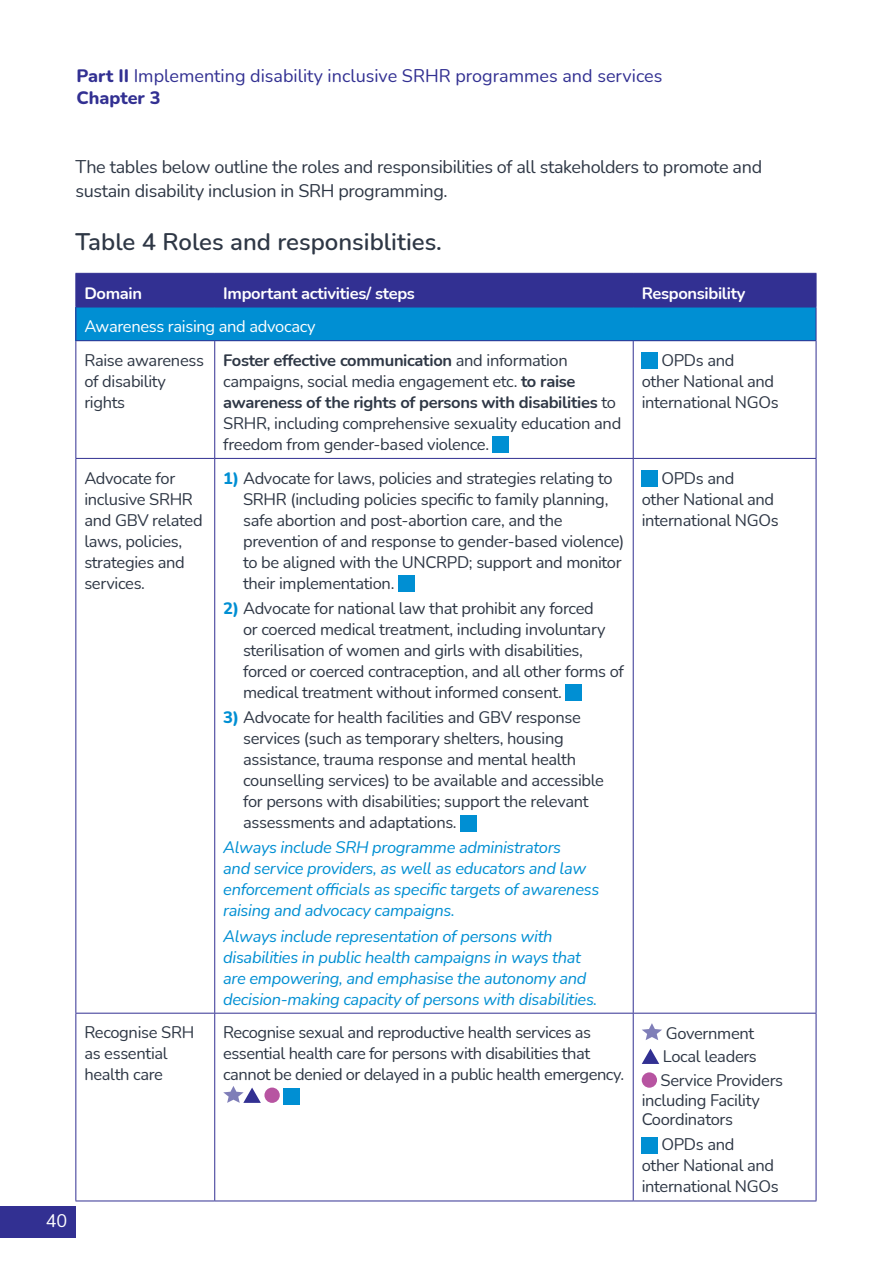
<style>
.page{position:relative;width:893px;height:1263px;background:#fff}
.page>*{position:absolute;margin:0;border:0;box-sizing:border-box;transform-origin:0 0}
.box_grey_heading_no{font:600 24px "Nunito";color:#2e3745}
.body_copy{font:18px/24px "Nunito";letter-spacing:-.02em;color:#2e3745}
.t1{font:18px "Nunito";color:#323092}
.t2{font:800 18px "Nunito";color:#323092}
.t3{font:18px "Nunito";color:#fff}
.body_copy-2{font:16.5px/21px "Nunito";letter-spacing:-.02em;color:#2e3745}
.body_copy-3{font:italic 16.5px/21px "Nunito";letter-spacing:-.02em;color:#008fd3}
.body_copy-4{font:700 16.5px "Nunito";letter-spacing:-.02em;color:#fff}
.body_copy-5{font:16.5px "Nunito";letter-spacing:-.02em;color:#fff}
.s1{font-weight:800}
.s2{font-weight:700}
.s3{font-weight:800;color:#008fd3}
</style>
<div class="page">
<div style="left:0;top:1205px;width:75px;height:32px;background:#323092"></div>
<div style="left:76px;top:274px;width:740px;height:33px;background:#323092"></div>
<div style="left:76px;top:307px;width:740px;height:34px;background:#008fd3"></div>
<hr style="left:75px;top:273px;width:140px;height:1px;background:#323092">
<hr style="left:75px;top:274px;width:1px;height:33px;background:#323092">
<hr style="left:215px;top:273px;width:418px;height:1px;background:#323092">
<hr style="left:214px;top:274px;width:1px;height:33px;background:#323092">
<hr style="left:633px;top:273px;width:183px;height:1px;background:#323092">
<hr style="left:633px;top:274px;width:1px;height:33px;background:#323092">
<hr style="left:816px;top:274px;width:1px;height:33px;background:#323092">
<hr style="left:75px;top:1200px;width:140px;height:1px;background:#323092">
<hr style="left:215px;top:1200px;width:418px;height:1px;background:#323092">
<hr style="left:633px;top:1200px;width:183px;height:1px;background:#323092">
<hr style="left:75px;top:341px;width:1px;height:117px;background:#323092">
<hr style="left:214px;top:341px;width:1px;height:117px;background:#323092">
<hr style="left:633px;top:341px;width:1px;height:117px;background:#323092">
<hr style="left:816px;top:341px;width:1px;height:117px;background:#323092">
<hr style="left:75px;top:458px;width:140px;height:1px;background:#323092">
<hr style="left:75px;top:459px;width:1px;height:554px;background:#323092">
<hr style="left:215px;top:458px;width:418px;height:1px;background:#323092">
<hr style="left:214px;top:459px;width:1px;height:554px;background:#323092">
<hr style="left:633px;top:458px;width:183px;height:1px;background:#323092">
<hr style="left:633px;top:459px;width:1px;height:554px;background:#323092">
<hr style="left:816px;top:459px;width:1px;height:554px;background:#323092">
<hr style="left:75px;top:1013px;width:140px;height:1px;background:#323092">
<hr style="left:75px;top:1013px;width:1px;height:187px;background:#323092">
<hr style="left:215px;top:1013px;width:418px;height:1px;background:#323092">
<hr style="left:214px;top:1013px;width:1px;height:187px;background:#323092">
<hr style="left:633px;top:1013px;width:183px;height:1px;background:#323092">
<hr style="left:633px;top:1013px;width:1px;height:187px;background:#323092">
<hr style="left:816px;top:1013px;width:1px;height:187px;background:#323092">
<hr style="left:75px;top:307px;width:140px;height:1px;background:#323092">
<hr style="left:75px;top:307px;width:1px;height:33px;background:#323092">
<hr style="left:215px;top:307px;width:418px;height:1px;background:#323092">
<hr style="left:633px;top:307px;width:183px;height:1px;background:#323092">
<hr style="left:816px;top:307px;width:1px;height:33px;background:#323092">
<hr style="left:75px;top:340px;width:140px;height:1px;background:#323092">
<hr style="left:215px;top:340px;width:418px;height:1px;background:#323092">
<hr style="left:633px;top:340px;width:183px;height:1px;background:#323092">
<div style="left:493px;top:437px;width:16px;height:16px;background:#008fd3"></div>
<div style="left:642px;top:353px;width:16px;height:16px;background:#008fd3"></div>
<div style="left:398px;top:575px;width:16px;height:17px;background:#008fd3"></div>
<div style="left:565px;top:685px;width:17px;height:16px;background:#008fd3"></div>
<div style="left:460px;top:815px;width:16px;height:16px;background:#008fd3"></div>
<div style="left:642px;top:470px;width:16px;height:17px;background:#008fd3"></div>
<svg style="left:223px;top:1086px;width:38px;height:17px"></svg>
<div style="left:264px;top:1087px;width:16px;height:16px;background:#b754a1;border-radius:50%"></div>
<div style="left:283px;top:1088px;width:16px;height:16px;background:#008fd3"></div>
<svg style="left:642px;top:1023px;width:20px;height:17px"></svg>
<svg style="left:642px;top:1049px;width:17px;height:15px"></svg>
<div style="left:642px;top:1072px;width:15px;height:16px;background:#b754a1;border-radius:50%"></div>
<div style="left:642px;top:1137px;width:16px;height:16px;background:#008fd3"></div>
<p class="t1" style="left:77px;top:63px;width:587px"><span class="s1">Part II</span> Implementing disability inclusive SRHR programmes and services</p>
<p class="t2" style="left:77px;top:84px;width:86px">Chapter 3</p>
<p class="t3" style="left:46px;top:1208px;width:23px">40</p>
<p class="body_copy" style="left:75px;top:154px;width:688px">The tables below outline the roles and responsibilities of all stakeholders to promote and sustain disability inclusion in SRH programming.</p>
<p class="box_grey_heading_no" style="left:75px;top:225px;width:368px">Table 4 Roles and responsiblities.</p>
<p class="body_copy-4" style="left:84px;top:281px;width:59px">Domain</p>
<p class="body_copy-4" style="left:223px;top:281px;width:193px">Important activities/ steps</p>
<p class="body_copy-4" style="left:642px;top:281px;width:105px">Responsibility</p>
<p class="body_copy-5" style="left:84px;top:315px;width:233px">Awareness raising and advocacy</p>
<p class="body_copy-2" style="left:84px;top:349px;width:121px">Raise awareness of disability rights</p>
<p class="body_copy-2" style="left:223px;top:349px;width:400px"><span class="s2">Foster effective communication</span> and information campaigns, social media engagement etc. <span class="s2">to raise awareness of the rights of persons with disabilities</span> to SRHR, including comprehensive sexuality education and freedom from gender-based violence.</p>
<p class="body_copy-2" style="left:642px;top:349px;width:138px;text-indent:20px">OPDs and<br>other National and international NGOs</p>
<p class="body_copy-2" style="left:84px;top:467px;width:120px">Advocate for inclusive SRHR and GBV related laws, policies, strategies and services.</p>
<p class="body_copy-2" style="left:243px;top:467px;width:383px;text-indent:-20px"><span class="s3">1)</span> Advocate for laws, policies and strategies relating to SRHR (including policies specific to family planning, safe abortion and post-abortion care, and the prevention of and response to gender-based violence) to be aligned with the UNCRPD; support and monitor their implementation.</p>
<p class="body_copy-2" style="left:243px;top:597px;width:382px;text-indent:-20px"><span class="s3">2)</span> Advocate for national law that prohibit any forced<br>or coerced medical treatment, including involuntary sterilisation of women and girls with disabilities, forced or coerced contraception, and all other forms of medical treatment without informed consent.</p>
<p class="body_copy-2" style="left:243px;top:706px;width:362px;text-indent:-20px"><span class="s3">3)</span> Advocate for health facilities and GBV response services (such as temporary shelters, housing assistance, trauma response and mental health counselling services) to be available and accessible for persons with disabilities; support the relevant assessments and adaptations.</p>
<p class="body_copy-3" style="left:223px;top:836px;width:378px">Always include SRH programme administrators<br>and service providers, as well as educators and law enforcement officials as specific targets of awareness raising and advocacy campaigns.</p>
<p class="body_copy-3" style="left:223px;top:925px;width:376px">Always include representation of persons with disabilities in public health campaigns in ways that are empowering, and emphasise the autonomy and decision-making capacity of persons with disabilities.</p>
<p class="body_copy-2" style="left:642px;top:467px;width:138px;text-indent:20px">OPDs and<br>other National and international NGOs</p>
<p class="body_copy-2" style="left:84px;top:1021px;width:111px">Recognise SRH as essential health care</p>
<p class="body_copy-2" style="left:223px;top:1021px;width:402px">Recognise sexual and reproductive health services as essential health care for persons with disabilities that cannot be denied or delayed in a public health emergency.</p>
<p class="body_copy-2" style="left:666px;top:1022px;width:90px">Government</p>
<p class="body_copy-2" style="left:663px;top:1045px;width:96px">Local leaders</p>
<p class="body_copy-2" style="left:642px;top:1070px;width:143px;line-height:19.5px;text-indent:19px">Service Providers including Facility<br>Coordinators</p>
<p class="body_copy-2" style="left:642px;top:1133px;width:138px;text-indent:20px">OPDs and<br>other National and international NGOs</p>
</div>
